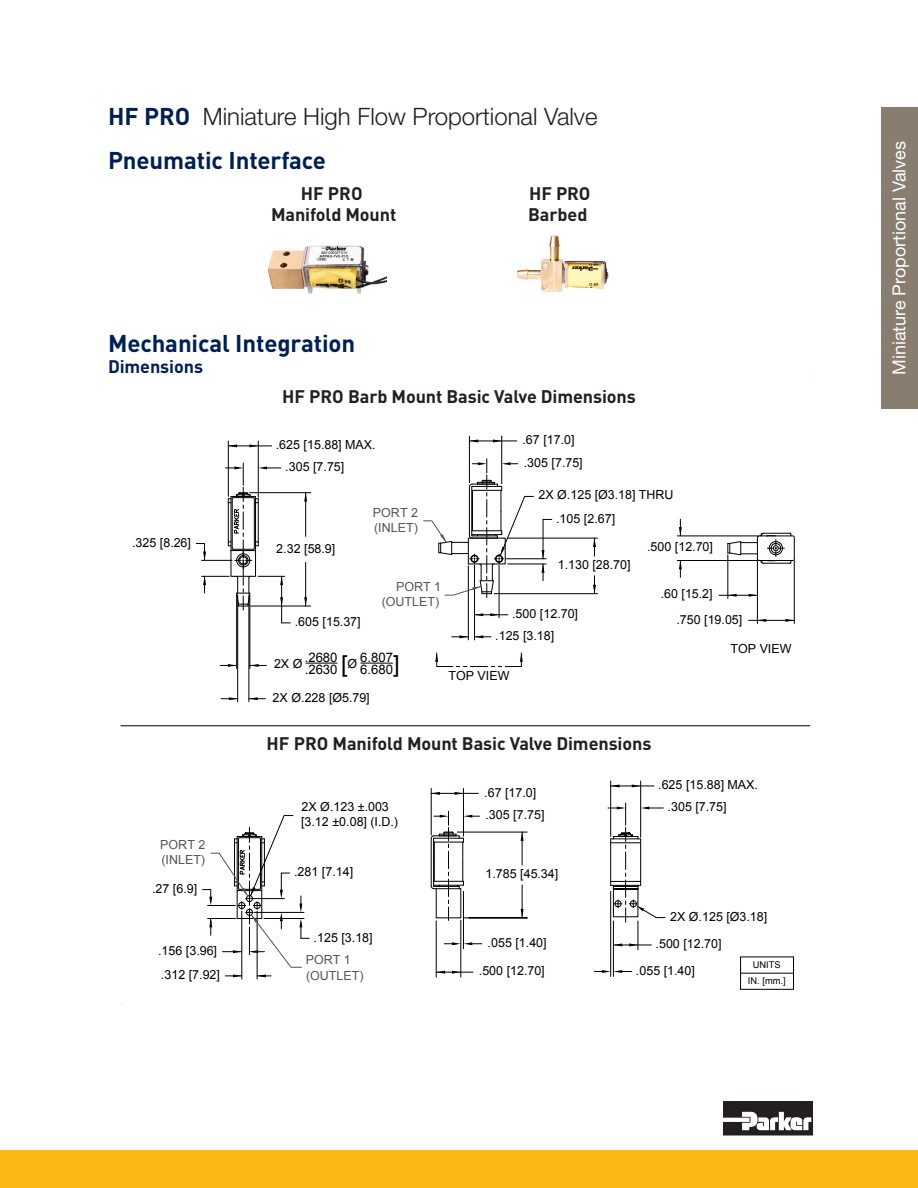
<style>
.page{position:relative;width:918px;height:1188px;background:#fff}
.page>*{position:absolute;margin:0;border:0;box-sizing:border-box;transform-origin:0 0}
.B_Head{font:700 24px "DIN";letter-spacing:-.005em;color:#001f56}
.t1{font:300 24px "Helvetica Neue LT Std";color:#231f20}
.t2{font:700 24px "DINOT";color:#001f56}
.B_Head-2{font:700 18px/21.6px "DIN";letter-spacing:-.005em;color:#231f20;text-align:center}
.t3{font:18px "Helvetica Neue LT Std";color:#fff}
.B_Head-3{font:700 18px "DIN";letter-spacing:-.005em;color:#001f56}
.t4{font:700 15.6px "Arial";color:#000}
.t5{font:13.05px/12.8px "Arial";color:#000}
.t6{font:12.45px/15px "Arial";color:#000}
.t7{font:12.45px/15.1px "Arial";color:#545454}
.t8{font:9.3px/15.1px "Arial";color:#000;text-align:center}
.s1{font-family:"DINOT"}
</style>
<div class="page">
<div style="left:0;top:1150px;width:918px;height:38px;background:#fcb814"></div>
<div style="left:882px;top:108px;width:36px;height:301px;background:#887d6e"></div>
<svg style="left:723px;top:1101px;width:90px;height:35px"></svg>
<img style="left:517px;top:235px;width:92px;height:57px">
<img style="left:268px;top:245px;width:118px;height:49px">
<hr style="left:460px;top:920px;width:1px;height:57px;background:#000">
<hr style="left:463px;top:891px;width:1px;height:58px;background:#000">
<hr style="left:436px;top:972px;width:37px;height:1px;background:#000">
<svg style="left:452px;top:971px;width:9px;height:3px"></svg>
<hr style="left:457px;top:832px;width:70px;height:1px;background:#000">
<hr style="left:463px;top:917px;width:64px;height:1px;background:#000">
<hr style="left:463px;top:788px;width:1px;height:48px;background:#000">
<svg style="left:455px;top:792px;width:8px;height:3px"></svg>
<hr style="left:611px;top:786px;width:43px;height:1px;background:#000">
<svg style="left:437px;top:971px;width:8px;height:3px"></svg>
<hr style="left:431px;top:788px;width:1px;height:47px;background:#000">
<svg style="left:431px;top:792px;width:9px;height:3px"></svg>
<hr style="left:640px;top:781px;width:1px;height:56px;background:#000">
<svg style="left:632px;top:785px;width:9px;height:2px"></svg>
<hr style="left:610px;top:892px;width:1px;height:84px;background:#000">
<hr style="left:613px;top:921px;width:1px;height:55px;background:#000">
<hr style="left:610px;top:781px;width:1px;height:55px;background:#000">
<svg style="left:611px;top:785px;width:9px;height:2px"></svg>
<hr style="left:436px;top:921px;width:1px;height:56px;background:#000">
<svg style="left:430px;top:811px;width:50px;height:109px"></svg>
<hr style="left:257px;top:911px;width:1px;height:68px;background:#000">
<hr style="left:241px;top:911px;width:1px;height:68px;background:#000">
<svg style="left:257px;top:974px;width:14px;height:3px"></svg>
<svg style="left:225px;top:974px;width:17px;height:3px"></svg>
<svg style="left:521px;top:832px;width:3px;height:9px"></svg>
<hr style="left:522px;top:885px;width:1px;height:33px;background:#000">
<hr style="left:522px;top:832px;width:1px;height:33px;background:#000">
<svg style="left:740px;top:957px;width:54px;height:32px"></svg>
<hr style="left:741px;top:957px;width:53px;height:1px;background:#000">
<hr style="left:741px;top:973px;width:53px;height:1px;background:#000">
<hr style="left:431px;top:793px;width:47px;height:1px;background:#000">
<svg style="left:608px;top:803px;width:58px;height:147px"></svg>
<svg style="left:444px;top:942px;width:38px;height:3px"></svg>
<svg style="left:594px;top:970px;width:38px;height:3px"></svg>
<svg style="left:203px;top:815px;width:106px;height:153px"></svg>
<hr style="left:121px;top:725px;width:689px;height:1px;background:#000">
<hr style="left:306px;top:663px;width:31px;height:1px;background:#000">
<hr style="left:361px;top:663px;width:32px;height:1px;background:#000">
<hr style="left:236px;top:595px;width:1px;height:74px;background:#000">
<svg style="left:220px;top:664px;width:17px;height:3px"></svg>
<svg style="left:250px;top:664px;width:16px;height:3px"></svg>
<hr style="left:249px;top:595px;width:1px;height:107px;background:#000">
<hr style="left:237px;top:595px;width:1px;height:107px;background:#000">
<svg style="left:221px;top:697px;width:17px;height:3px"></svg>
<svg style="left:249px;top:697px;width:16px;height:3px"></svg>
<hr style="left:251px;top:606px;width:60px;height:1px;background:#000">
<svg style="left:304px;top:597px;width:3px;height:9px"></svg>
<hr style="left:250px;top:492px;width:61px;height:1px;background:#000">
<svg style="left:304px;top:493px;width:3px;height:9px"></svg>
<hr style="left:305px;top:493px;width:1px;height:43px;background:#000">
<hr style="left:305px;top:562px;width:1px;height:44px;background:#000">
<hr style="left:281px;top:576px;width:1px;height:47px;background:#000">
<hr style="left:228px;top:446px;width:44px;height:1px;background:#000">
<hr style="left:258px;top:441px;width:1px;height:56px;background:#000">
<svg style="left:249px;top:444px;width:9px;height:3px"></svg>
<hr style="left:228px;top:441px;width:1px;height:55px;background:#000">
<svg style="left:228px;top:444px;width:9px;height:3px"></svg>
<svg style="left:196px;top:463px;width:89px;height:147px"></svg>
<hr style="left:501px;top:436px;width:1px;height:48px;background:#000">
<svg style="left:493px;top:437px;width:10px;height:4px"></svg>
<hr style="left:469px;top:436px;width:1px;height:47px;background:#000">
<svg style="left:469px;top:439px;width:9px;height:2px"></svg>
<hr style="left:469px;top:441px;width:48px;height:1px;background:#000">
<hr style="left:508px;top:538px;width:90px;height:1px;background:#000">
<svg style="left:593px;top:538px;width:3px;height:18px"></svg>
<hr style="left:494px;top:593px;width:104px;height:1px;background:#000">
<svg style="left:593px;top:576px;width:3px;height:18px"></svg>
<hr style="left:508px;top:564px;width:38px;height:1px;background:#000">
<hr style="left:543px;top:519px;width:1px;height:40px;background:#000">
<hr style="left:506px;top:558px;width:40px;height:1px;background:#000">
<svg style="left:542px;top:550px;width:2px;height:31px"></svg>
<hr style="left:474px;top:565px;width:1px;height:75px;background:#000">
<hr style="left:474px;top:614px;width:34px;height:1px;background:#000">
<svg style="left:475px;top:613px;width:8px;height:3px"></svg>
<hr style="left:499px;top:565px;width:1px;height:53px;background:#000">
<svg style="left:490px;top:613px;width:9px;height:3px"></svg>
<hr style="left:468px;top:566px;width:1px;height:74px;background:#000">
<hr style="left:794px;top:561px;width:1px;height:62px;background:#000">
<svg style="left:785px;top:619px;width:9px;height:3px"></svg>
<hr style="left:757px;top:561px;width:1px;height:62px;background:#000">
<svg style="left:757px;top:619px;width:9px;height:3px"></svg>
<hr style="left:727px;top:555px;width:1px;height:43px;background:#000">
<svg style="left:728px;top:594px;width:9px;height:3px"></svg>
<svg style="left:749px;top:594px;width:8px;height:3px"></svg>
<hr style="left:677px;top:560px;width:80px;height:1px;background:#000">
<svg style="left:679px;top:561px;width:3px;height:16px"></svg>
<hr style="left:677px;top:536px;width:80px;height:1px;background:#000">
<svg style="left:679px;top:519px;width:3px;height:17px"></svg>
<hr style="left:719px;top:595px;width:38px;height:1px;background:#000">
<hr style="left:749px;top:620px;width:45px;height:1px;background:#000">
<svg style="left:435px;top:653px;width:88px;height:14px"></svg>
<svg style="left:452px;top:635px;width:16px;height:3px"></svg>
<svg style="left:475px;top:635px;width:16px;height:3px"></svg>
<svg style="left:423px;top:459px;width:111px;height:139px"></svg>
<svg style="left:728px;top:533px;width:66px;height:31px"></svg>
<p class="t2" style="left:108px;top:100px;width:84px">HF PRO</p>
<p class="t1" style="left:203px;top:102px;width:396px">Miniature High Flow Proportional Valve</p>
<p class="B_Head" style="left:108px;top:145px;width:219px">Pneumatic Interface</p>
<p class="B_Head-2" style="left:271px;top:182px;width:127px"><span class="s1">HF PRO<br></span>Manifold Mount</p>
<p class="B_Head" style="left:108px;top:327px;width:249px">Mechanical Integration</p>
<p class="B_Head-3" style="left:108px;top:355px;width:97px">Dimensions</p>
<p class="B_Head-2" style="left:528px;top:182px;width:64px;text-align:left">HF PRO<br>Barbed</p>
<p class="t4" style="left:303px;top:385px;width:339px">HF PRO, Barb Mount Basic Valve Dimensions</p>
<p class="B_Head-2" style="left:282px;top:385px;width:355px"><span class="s1">HF PRO</span> Barb Mount Basic Valve Dimensions</p>
<p class="t6" style="left:132px;top:535px;width:61px">.325 [8.26]</p>
<p class="t7" style="left:160px;top:837px;width:47px">PORT 2 (INLET)</p>
<p class="t6" style="left:152px;top:881px;width:47px">.27 [6.9]</p>
<p class="t6" style="left:158px;top:943px;width:61px">.156 [3.96]</p>
<p class="t6" style="left:161px;top:967px;width:61px">.312 [7.92]</p>
<p class="t6" style="left:276px;top:437px;width:101px">.625 [15.88] MAX.</p>
<p class="t6" style="left:285px;top:459px;width:61px">.305 [7.75]</p>
<p class="t6" style="left:276px;top:541px;width:61px">2.32 [58.9]</p>
<p class="t6" style="left:295px;top:614px;width:67px">.605 [15.37]</p>
<p class="t7" style="left:373px;top:505px;width:47px">PORT 2 (INLET)</p>
<p class="t7" style="left:382px;top:579px;width:61px;text-align:right">PORT 1 (OUTLET)</p>
<p class="t5" style="left:360px;top:651px;width:34px">6.807</p>
<p class="t6" style="left:273px;top:690px;width:99px">2X Ø.228 [Ø5.79]</p>
<p class="t6" style="left:274px;top:656px;width:30px">2X Ø</p>
<p class="t5" style="left:305px;top:651px;width:96px">.2680<br>.2630 <sup>[</sup><sup>Ø</sup> 6.680<sup>]</sup></p>
<p class="t6" style="left:523px;top:432px;width:54px">.67 [17.0]</p>
<p class="t6" style="left:524px;top:455px;width:61px">.305 [7.75]</p>
<p class="t6" style="left:538px;top:488px;width:137px">2X Ø.125 [Ø3.18] THRU</p>
<p class="t6" style="left:556px;top:511px;width:60px">.105 [2.67]</p>
<p class="t6" style="left:558px;top:557px;width:74px">1.130 [28.70]</p>
<p class="t6" style="left:512px;top:606px;width:67px">.500 [12.70]</p>
<p class="t6" style="left:495px;top:628px;width:60px">.125 [3.18]</p>
<p class="t6" style="left:448px;top:669px;width:63px">TOP VIEW</p>
<p class="t6" style="left:647px;top:540px;width:67px">.500 [12.70]</p>
<p class="t6" style="left:661px;top:587px;width:54px">.60 [15.2]</p>
<p class="t6" style="left:676px;top:612px;width:67px">.750 [19.05]</p>
<p class="t6" style="left:730px;top:641px;width:63px">TOP VIEW</p>
<p class="B_Head-2" style="left:267px;top:732px;width:386px"><span class="s1">HF PRO</span> Manifold Mount Basic Valve Dimensions</p>
<p class="t4" style="left:289px;top:735px;width:368px">HF PRO, Manifold Mount Basic Valve Dimensions</p>
<p class="t6" style="left:301px;top:800px;width:98px">2X Ø.123 ±.003 [3.12 ±0.08] (I.D.)</p>
<p class="t6" style="left:294px;top:865px;width:61px">.281 [7.14]</p>
<p class="t6" style="left:484px;top:785px;width:54px">.67 [17.0]</p>
<p class="t6" style="left:485px;top:808px;width:61px">.305 [7.75]</p>
<p class="t6" style="left:485px;top:866px;width:74px">1.785 [45.34]</p>
<p class="t6" style="left:658px;top:777px;width:101px">.625 [15.88] MAX.</p>
<p class="t6" style="left:668px;top:800px;width:60px">.305 [7.75]</p>
<p class="t6" style="left:670px;top:909px;width:99px">2X Ø.125 [Ø3.18]</p>
<p class="t6" style="left:314px;top:930px;width:61px">.125 [3.18]</p>
<p class="t6" style="left:488px;top:935px;width:61px">.055 [1.40]</p>
<p class="t6" style="left:479px;top:964px;width:67px">.500 [12.70]</p>
<p class="t6" style="left:656px;top:936px;width:67px">.500 [12.70]</p>
<p class="t7" style="left:306px;top:953px;width:59px">PORT 1 (OUTLET)</p>
<p class="t8" style="left:748px;top:958px;width:39px">UNITS<br>IN. [mm.]</p>
<p class="t6" style="left:636px;top:963px;width:60px">.055 [1.40]</p>
<p class="t3" style="left:889px;top:375px;width:236px;rotate:-90deg">Miniature Proportional Valves</p>
</div>
